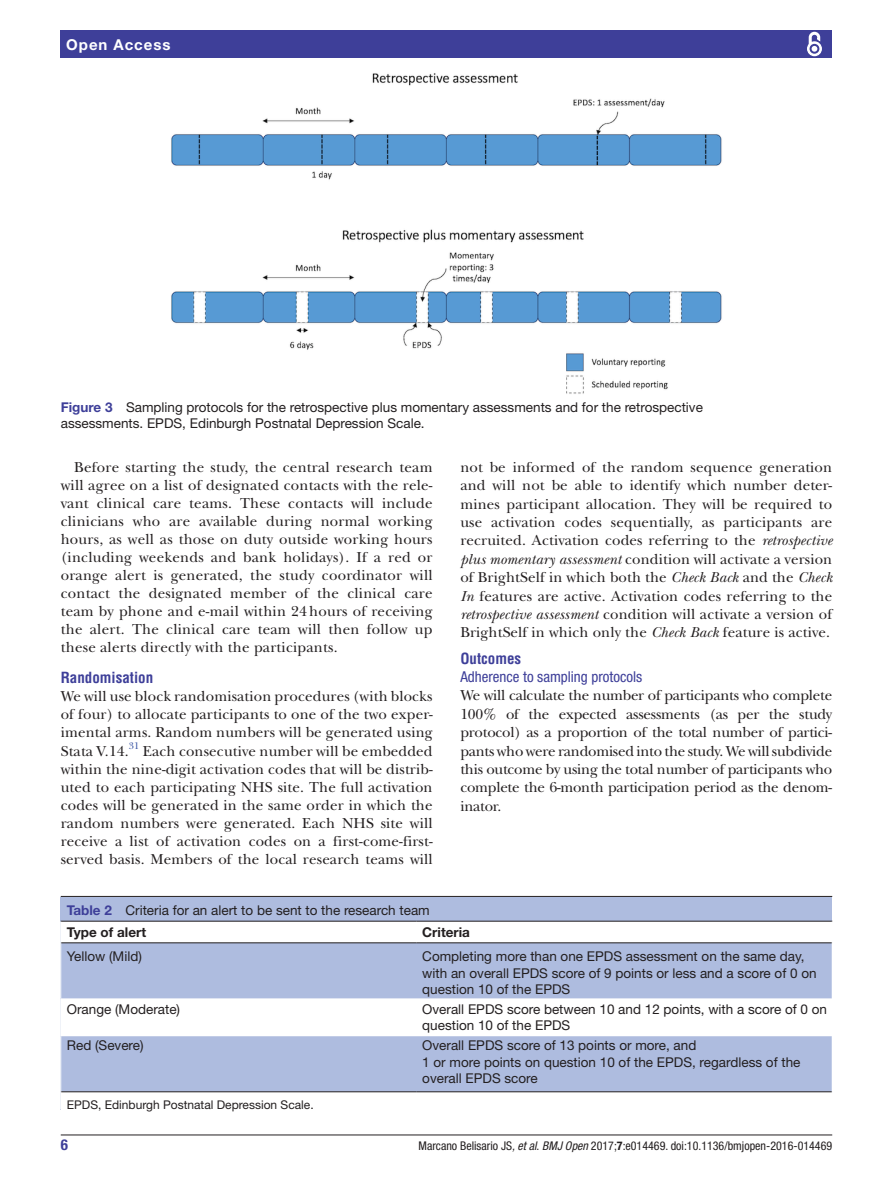
<style>
.page{position:relative;width:893px;height:1191px;background:#fff}
.page>*{position:absolute;margin:0;border:0;box-sizing:border-box;transform-origin:0 0}
.t1{font:15px/18px "New Baskerville";letter-spacing:.01em;color:#231f20;text-align:justify}
.t2{font:condensed 15px "Helvetica Neue LT Std";color:#3e3f99}
.t3{font:700 condensed 15px "Helvetica LT Std";color:#3e3f99}
.t4{font:700 15px "Helvetica Neue LT Std";letter-spacing:.065em;color:#fff}
.t5{font:700 condensed 15px "Helvetica Neue LT Std";color:#3e3f99}
.t6{font:13.5px/16.2px "Helvetica Neue LT Std";color:#231f20}
.t7{font:700 13.5px "Helvetica Neue LT Std";color:#231f20}
.t8{font:condensed 12px "Helvetica Neue LT Std";color:#231f20}
.t9{font:12px "Helvetica Neue LT Std";color:#231f20}
.t10{font:9.9px "New Baskerville";color:#3853a3}
.s1{font-weight:700;color:#3e3f99}
.s2{font-style:italic}
.s3{font-weight:700}
</style>
<div class="page">
<hr style="left:61px;top:1134px;width:771px;height:1px;background:#231f20">
<div style="left:61px;top:31px;width:771px;height:27px;background:#3e3f99"></div>
<svg style="left:807px;top:31px;width:15px;height:26px"></svg>
<img style="left:171px;top:73px;width:551px;height:321px">
<div style="left:61px;top:897px;width:771px;height:212px;background:#aebcdf"></div>
<hr style="left:61px;top:896px;width:771px;height:1px;background:#231f20">
<svg style="left:61px;top:921px;width:771px;height:187px"></svg>
<hr style="left:61px;top:920px;width:355px;height:1px;background:#231f20">
<hr style="left:61px;top:942px;width:355px;height:1px;background:#231f20">
<hr style="left:416px;top:920px;width:416px;height:1px;background:#231f20">
<hr style="left:416px;top:942px;width:416px;height:1px;background:#231f20">
<hr style="left:61px;top:1091px;width:355px;height:1px;background:#231f20">
<hr style="left:416px;top:1091px;width:416px;height:1px;background:#231f20">
<svg style="left:60px;top:921px;width:1px;height:21px"></svg>
<svg style="left:60px;top:1091px;width:1px;height:18px"></svg>
<hr style="left:61px;top:1108px;width:771px;height:2px;background:#fff">
<p class="t4" style="left:66px;top:35px;width:106px">Open Access</p>
<p class="t6" style="left:61px;top:399px;width:644px"><span class="s1">Figure 3</span> Sampling protocols for the retrospective plus momentary assessments and for the retrospective assessments. EPDS, Edinburgh Postnatal Depression Scale.</p>
<p class="t1" style="left:61px;top:458px;width:373px;text-indent:14px">Before starting the study, the central research team will agree on a list of designated contacts with the rele&shy;vant clinical care teams. These contacts will include clinicians who are available during normal working hours, as well as those on duty outside working hours (including weekends and bank holidays). If a red or orange alert is generated, the study coordinator will contact the designated member of the clinical care team by phone and e-mail within 24 hours of receiving the alert. The clinical care team will then follow up these alerts directly with the participants.</p>
<p class="t3" style="left:61px;top:668px;width:94px">Randomisation</p>
<p class="t1" style="left:61px;top:687px;width:373px">We will use block randomisation procedures (with blocks of four) to allocate participants to one of the two exper&shy;imental arms. Random numbers will be generated using Stata V.14.</p>
<p class="t10" style="left:129px;top:739px;width:12px">31</p>
<p class="t1" style="left:61px;top:741px;width:373px;text-indent:82px">Each consecutive number will be embedded within the nine-digit activation codes that will be distrib&shy;uted to each participating NHS site. The full activation codes will be generated in the same order in which the random numbers were generated. Each NHS site will receive a list of activation codes on a first-come-first&shy;served basis. Members of the local research teams will</p>
<p class="t1" style="left:460px;top:458px;width:373px;line-height:18.5px">not be informed of the random sequence generation and will not be able to identify which number deter&shy;mines participant allocation. They will be required to use activation codes sequentially, as participants are recruited. Activation codes referring to the <span class="s2">retrospective plus momentary assessment</span> condition will activate a version of BrightSelf in which both the <span class="s2">Check Back</span> and the <span class="s2">Check In</span> features are active. Activation codes referring to the <span class="s2">retrospective assessment</span> condition will activate a version of BrightSelf in which only the <span class="s2">Check Back</span> feature is active.</p>
<p class="t3" style="left:460px;top:648px;width:62px">Outcomes</p>
<p class="t2" style="left:460px;top:668px;width:183px">Adherence to sampling protocols</p>
<p class="t1" style="left:460px;top:686px;width:373px;line-height:18.5px">We will calculate the number of participants who complete 100% of the expected assessments (as per the study protocol) as a proportion of the total number of partici&shy;pants who were randomised into the study. We will subdivide this outcome by using the total number of participants who complete the 6-month participation period as the denom&shy;inator.</p>
<p class="t6" style="left:67px;top:898px;width:365px;line-height:22px"><span class="s1">Table 2</span> Criteria for an alert to be sent to the research team<br><span class="s3">Type of alert</span></p>
<p class="t7" style="left:422px;top:923px;width:49px">Criteria</p>
<p class="t6" style="left:67px;top:948px;width:76px">Yellow (Mild)</p>
<p class="t6" style="left:422px;top:948px;width:396px">Completing more than one EPDS assessment on the same day, with an overall EPDS score of 9 points or less and a score of 0 on question 10 of the EPDS</p>
<p class="t6" style="left:67px;top:1001px;width:115px">Orange (Moderate)</p>
<p class="t6" style="left:422px;top:1001px;width:406px">Overall EPDS score between 10 and 12 points, with a score of 0 on question 10 of the EPDS</p>
<p class="t6" style="left:67px;top:1037px;width:78px">Red (Severe)</p>
<p class="t6" style="left:422px;top:1037px;width:380px">Overall EPDS score of 13 points or more, and<br>1 or more points on question 10 of the EPDS, regardless of the overall EPDS score</p>
<p class="t9" style="left:67px;top:1098px;width:248px">EPDS, Edinburgh Postnatal Depression Scale.</p>
<p class="t5" style="left:61px;top:1135px;width:9px">6</p>
<p class="t8" style="left:419px;top:1138px;width:415px">Marcano Belisario JS<span class="s2">, et al</span>. <span class="s2">BMJ Open</span> 2017;<span class="s3">7</span>:e014469. doi:10.1136/bmjopen-2016-014469</p>
</div>
